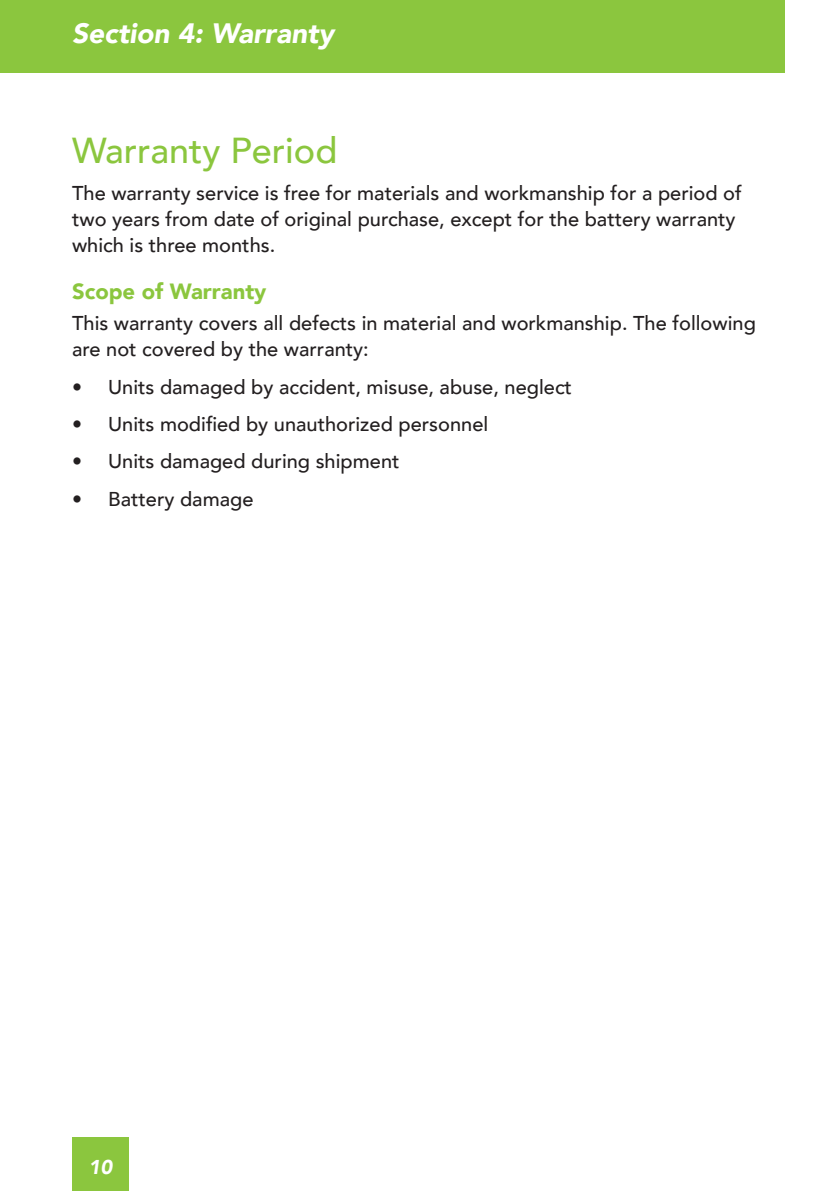
<style>
.page{position:relative;width:840px;height:1191px;background:#fff}
.page>*{position:absolute;margin:0;border:0;box-sizing:border-box;transform-origin:0 0}
.t1{font:500 36px "Avenir";color:#8bc63e}
.t2{font:italic 900 28px "Avenir";color:#fff}
.t3{font:900 22px "Avenir";color:#8bc63e}
.t4{font:500 20px/26px "Avenir";color:#231f20}
.t5{font:italic 900 20px "Avenir";color:#fff}
</style>
<div class="page">
<div style="left:72px;top:1137px;width:57px;height:54px;background:#8bc63e"></div>
<div style="left:0;top:0;width:784px;height:72px;background:#8bc63e"></div>
<h2 class="t2" style="left:72px;top:10px;width:263px">Section 4: Warranty</h2>
<h1 class="t1" style="left:72px;top:119px;width:266px">Warranty Period</h1>
<p class="t4" style="left:72px;top:179px;width:671px">The warranty service is free for materials and workmanship for a period of two years from date of original purchase, except for the battery warranty which is three months.</p>
<p class="t3" style="left:72px;top:272px;width:196px">Scope of Warranty</p>
<p class="t4" style="left:72px;top:309px;width:685px">This warranty covers all defects in material and workmanship. The following are not covered by the warranty:</p>
<p class="t4" style="left:72px;top:373px;width:501px">• Units damaged by accident, misuse, abuse, neglect</p>
<p class="t4" style="left:72px;top:410px;width:417px">• Units modified by unauthorized personnel</p>
<p class="t4" style="left:72px;top:447px;width:329px">• Units damaged during shipment</p>
<p class="t4" style="left:72px;top:485px;width:183px">• Battery damage</p>
<p class="t5" style="left:89px;top:1150px;width:25px">10</p>
</div>
